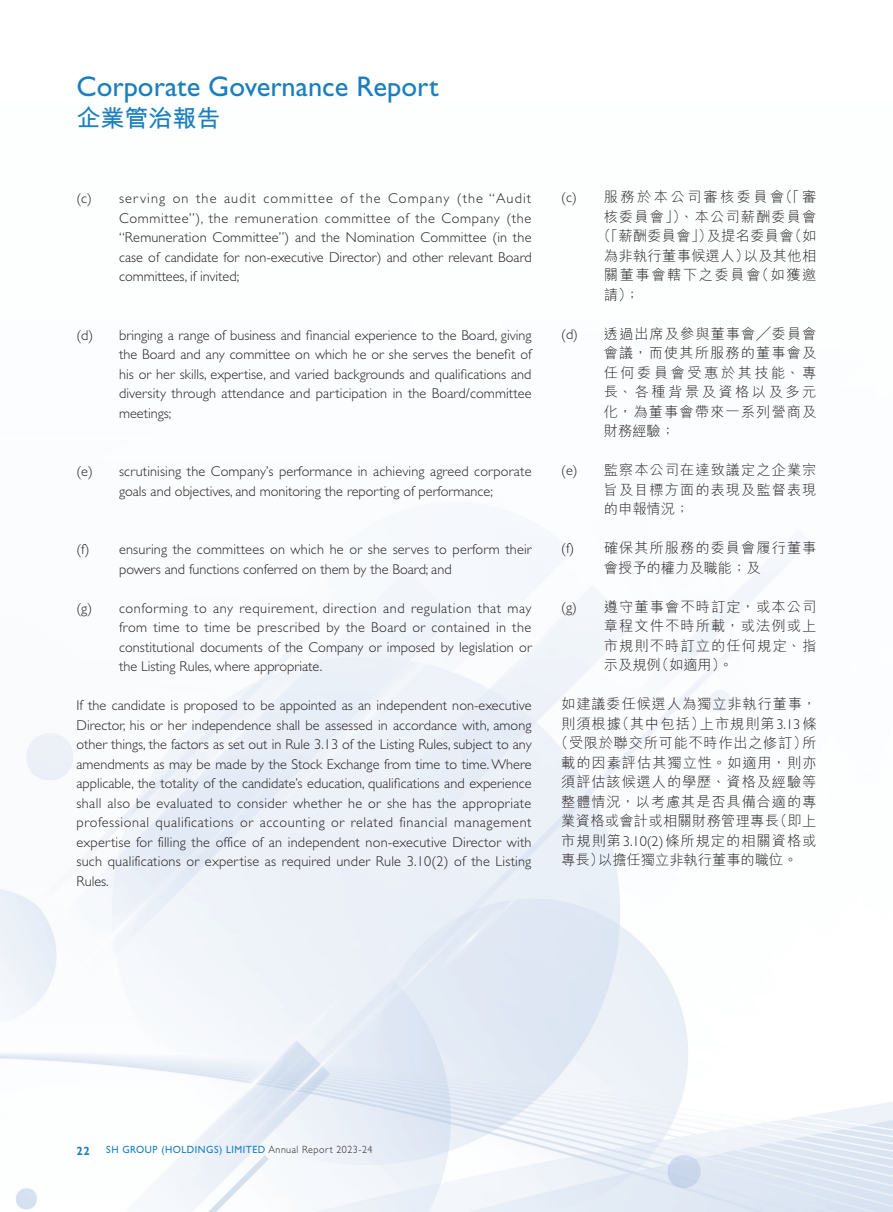
<style>
.page{position:relative;width:893px;height:1212px;background:#fff}
.page>*{position:absolute;margin:0;border:0;box-sizing:border-box;transform-origin:0 0}
.t1{font:28.5px "Gill Sans Std";color:#1b7ebd}
.t2{font:700 24px "M Hei HK";color:#1b7ebd}
.t3{font:300 14.25px/19.5px "Gill Sans Std";letter-spacing:.005em;color:#231f20;text-align:justify}
.t4{font:300 14.25px/19.5px "M Hei HK";letter-spacing:.065em;color:#231f20;text-align:justify}
.t5{font:300 14.25px "M Hei HK";letter-spacing:.02em;color:#231f20}
.t6{font:300 14.25px "M Hei HK";letter-spacing:.165em;color:#231f20}
.t7{font:300 14.25px "M Hei HK";color:#231f20}
.t8{font:300 14.25px "M Hei HK";letter-spacing:.025em;color:#231f20}
.t9{font:300 14.25px "M Hei HK";letter-spacing:.11em;color:#231f20}
.t10{font:700 12px "Gill Sans Std";color:#1b7ebd;scale:.95 1}
.t11{font:10.5px "Gill Sans Std";letter-spacing:.05em;color:#1b7ebd;scale:.95 1}
.s1{font-family:"Gill Sans Std"}
.s2{font-weight:300;color:#231f20}
</style>
<div class="page">
<h1 class="t1" style="left:77px;top:70px;width:364px">Corporate Governance Report</h1>
<h2 class="t2" style="left:77px;top:100px;width:146px">企業管治報告</h2>
<p class="t3" style="left:119px;top:189px;width:414px;text-indent:-43px">(c) serving on the audit committee of the Company (the “Audit Committee”), the remuneration committee of the Company (the “Remuneration Committee”) and the Nomination Committee (in the case of candidate for non-executive Director) and other relevant Board committees, if invited;</p>
<p class="t3" style="left:119px;top:325px;width:414px;text-indent:-43px">(d) bringing a range of business and financial experience to the Board, giving the Board and any committee on which he or she serves the benefit of his or her skills, expertise, and varied backgrounds and qualifications and diversity through attendance and participation in the Board/committee meetings;</p>
<p class="t3" style="left:77px;top:462px;width:456px;text-align:center">(e) scrutinising the Company’s performance in achieving agreed corporate goals and objectives, and monitoring the reporting of performance;</p>
<p class="t3" style="left:119px;top:540px;width:414px;text-indent:-43px">(f) ensuring the committees on which he or she serves to perform their powers and functions conferred on them by the Board; and</p>
<p class="t3" style="left:119px;top:598px;width:414px;text-indent:-43px">(g) conforming to any requirement, direction and regulation that may from time to time be prescribed by the Board or contained in the constitutional documents of the Company or imposed by legislation or the Listing Rules, where appropriate.</p>
<p class="t3" style="left:77px;top:696px;width:457px">If the candidate is proposed to be appointed as an independent non-executive Director, his or her independence shall be assessed in accordance with, among other things, the factors as set out in Rule 3.13 of the Listing Rules, subject to any amendments as may be made by the Stock Exchange from time to time. Where applicable, the totality of the candidate’s education, qualifications and experience shall also be evaluated to consider whether he or she has the appropriate professional qualifications or accounting or related financial management expertise for filling the office of an independent non-executive Director with such qualifications or expertise as required under Rule 3.10(2) of the Listing Rules.</p>
<p class="t6" style="left:561px;top:187px;width:257px"><span class="s1">(c)</span> 服務於本公司審核委員會（「審</p>
<p class="t4" style="left:604px;top:207px;width:214px">核委員會」）、本公司薪酬委員會</p>
<p class="t5" style="left:597px;top:226px;width:221px">（「薪酬委員會」）及提名委員會（如</p>
<p class="t8" style="left:604px;top:246px;width:214px">為非執行董事候選人）以及其他相</p>
<p class="t9" style="left:604px;top:265px;width:214px">關董事會轄下之委員會（如獲邀</p>
<p class="t4" style="left:604px;top:284px;width:37px">請）；</p>
<p class="t4" style="left:604px;top:323px;width:214px;text-indent:-43px"><span class="s1">(d)</span> 透過出席及參與董事會╱委員會會議，而使其所服務的董事會及任何委員會受惠於其技能、專長、各種背景及資格以及多元化，為董事會帶來一系列營商及財務經驗；</p>
<p class="t4" style="left:604px;top:460px;width:214px;text-indent:-43px"><span class="s1">(e)</span> 監察本公司在達致議定之企業宗旨及目標方面的表現及監督表現的申報情況；</p>
<p class="t4" style="left:604px;top:538px;width:214px;text-indent:-43px"><span class="s1">(f)</span> 確保其所服務的委員會履行董事會授予的權力及職能；及</p>
<p class="t4" style="left:604px;top:596px;width:214px;text-indent:-43px"><span class="s1">(g)</span> 遵守董事會不時訂定，或本公司章程文件不時所載，或法例或上市規則不時訂立的任何規定、指示及規例（如適用）。</p>
<p class="t4" style="left:561px;top:694px;width:257px">如建議委任候選人為獨立非執行董事，</p>
<p class="t4" style="left:561px;top:713px;width:257px">則須根據（其中包括）上市規則第<span class="s1">3.13</span>條</p>
<p class="t4" style="left:554px;top:733px;width:264px">（受限於聯交所可能不時作出之修訂）所</p>
<p class="t4" style="left:561px;top:752px;width:257px">載的因素評估其獨立性。如適用，則亦</p>
<p class="t4" style="left:561px;top:772px;width:257px">須評估該候選人的學歷、資格及經驗等</p>
<p class="t4" style="left:561px;top:791px;width:257px">整體情況，以考慮其是否具備合適的專</p>
<p class="t5" style="left:561px;top:811px;width:257px">業資格或會計或相關財務管理專長（即上</p>
<p class="t4" style="left:561px;top:830px;width:257px">市規則第<span class="s1">3.10(2)</span>條所規定的相關資格或</p>
<p class="t7" style="left:561px;top:850px;width:238px">專長）以擔任獨立非執行董事的職位。</p>
<p class="t10" style="left:77px;top:1143px;width:15px">22</p>
<p class="t11" style="left:106px;top:1144px;width:282px">SH GROUP (HOLDINGS) LIMITED <span class="s2">Annual Report 2023-24</span></p>
</div>
